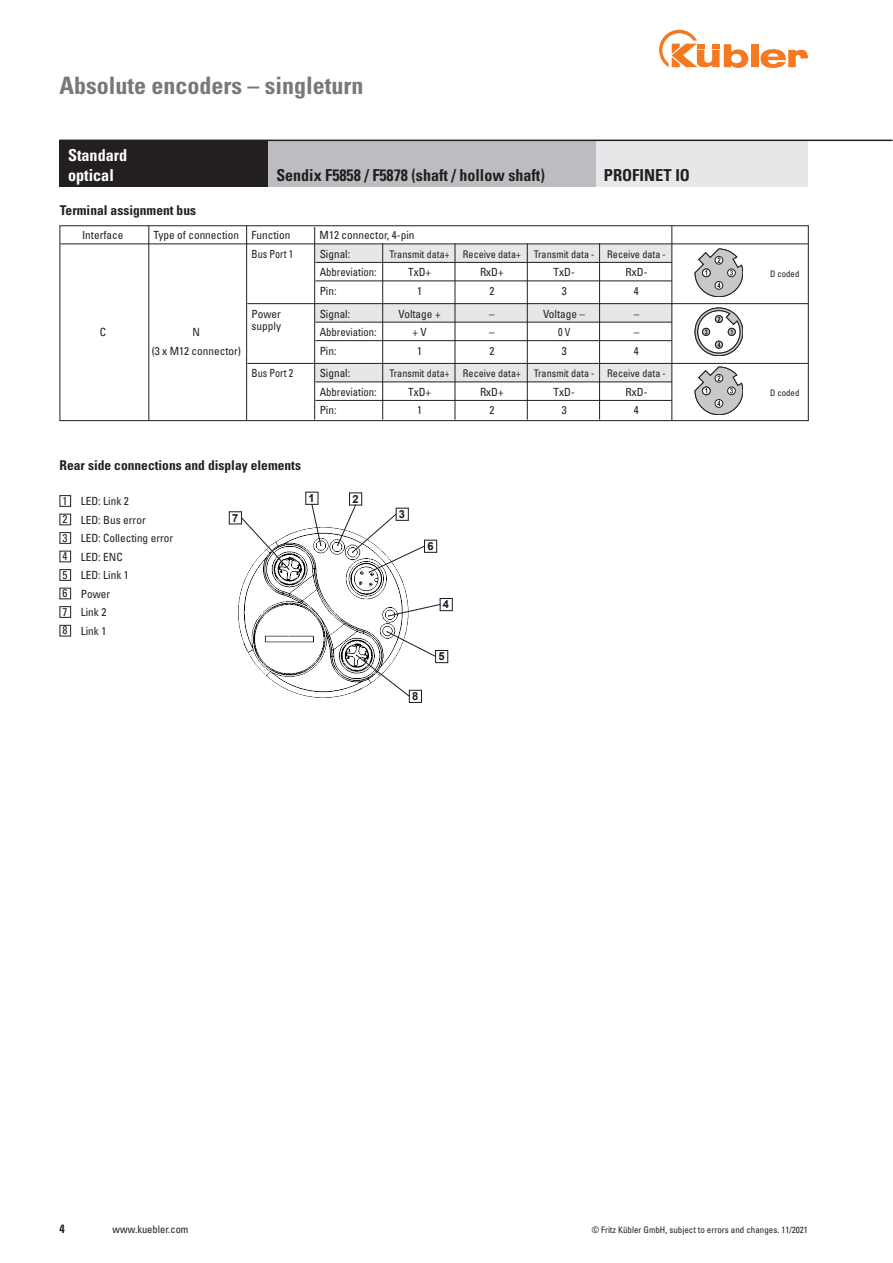
<style>
.page{position:relative;width:893px;height:1263px;background:#fff}
.page>*{position:absolute;margin:0;border:0;box-sizing:border-box;transform-origin:0 0}
.Kapitel{font:700 condensed 24px "Univers LT Std";color:#76787b}
.t1{font:700 condensed 16.5px "Univers";color:#231f20}
.t2{font:700 condensed 16.5px "Univers";color:#fff}
.Bestellschlüssel{font:700 condensed 13.5px "Univers";color:#231f20}
.t3{font:700 condensed 12px "Univers LT Std";color:#231f20}
.Bestellschlüssel-2{font:condensed 11.25px "Univers";color:#231f20}
.Bestellschlüssel-3{font:condensed 11.25px "Univers";color:#231f20;scale:.95 1}
.Bestellschlüssel-4{font:condensed 11.25px "Univers";color:#231f20;scale:.9 1}
.t4{font:700 11.1px "Arial";color:#191924}
.t5{font:condensed 10.5px "Univers";color:#231f20}
.t6{font:condensed 10.5px "Univers LT Std";color:#231f20}
.t7{font:condensed 9px "Univers LT Std";color:#231f20}
.technisch-linie-schw{font:condensed 9px "Univers";color:#231f20}
</style>
<div class="page">
<div style="left:751px;top:44px;width:7px;height:23px;background:#f47921"></div>
<svg style="left:760px;top:49px;width:48px;height:19px"></svg>
<svg style="left:659px;top:30px;width:89px;height:38px"></svg>
<svg style="left:229px;top:492px;width:224px;height:211px"></svg>
<svg style="left:695px;top:308px;width:48px;height:48px"></svg>
<svg style="left:695px;top:249px;width:48px;height:48px"></svg>
<svg style="left:695px;top:367px;width:48px;height:48px"></svg>
<div style="left:595px;top:140px;width:213px;height:47px;background:#e6e7e9"></div>
<div style="left:60px;top:140px;width:208px;height:47px;background:#231f20"></div>
<div style="left:268px;top:140px;width:327px;height:47px;background:#bcbdc0"></div>
<div style="left:315px;top:244px;width:357px;height:19px;background:#e6e7e9"></div>
<div style="left:315px;top:303px;width:357px;height:19px;background:#e6e7e9"></div>
<div style="left:315px;top:363px;width:357px;height:19px;background:#e6e7e9"></div>
<hr style="left:60px;top:244px;width:748px;height:1px;background:#231f20">
<hr style="left:315px;top:262px;width:357px;height:1px;background:#231f20">
<hr style="left:315px;top:281px;width:357px;height:1px;background:#231f20">
<hr style="left:247px;top:303px;width:561px;height:1px;background:#231f20">
<hr style="left:315px;top:322px;width:357px;height:1px;background:#231f20">
<hr style="left:315px;top:340px;width:357px;height:1px;background:#231f20">
<hr style="left:247px;top:363px;width:561px;height:1px;background:#231f20">
<hr style="left:315px;top:382px;width:357px;height:1px;background:#231f20">
<hr style="left:315px;top:400px;width:357px;height:1px;background:#231f20">
<div style="left:60px;top:225px;width:749px;height:196px;border:1px solid #231f20"></div>
<hr style="left:382px;top:243px;width:1px;height:177px;background:#231f20">
<hr style="left:455px;top:243px;width:1px;height:177px;background:#231f20">
<hr style="left:527px;top:243px;width:1px;height:177px;background:#231f20">
<hr style="left:599px;top:243px;width:1px;height:177px;background:#231f20">
<hr style="left:314px;top:227px;width:1px;height:193px;background:#231f20">
<hr style="left:671px;top:225px;width:1px;height:195px;background:#231f20">
<hr style="left:246px;top:226px;width:1px;height:194px;background:#231f20">
<hr style="left:148px;top:226px;width:1px;height:194px;background:#231f20">
<div style="left:60px;top:495px;width:11px;height:12px;border:1px solid #231f20"></div>
<div style="left:60px;top:514px;width:11px;height:11px;border:1px solid #231f20"></div>
<div style="left:60px;top:532px;width:11px;height:12px;border:1px solid #231f20"></div>
<div style="left:60px;top:551px;width:11px;height:11px;border:1px solid #231f20"></div>
<div style="left:60px;top:569px;width:11px;height:12px;border:1px solid #231f20"></div>
<div style="left:60px;top:588px;width:11px;height:11px;border:1px solid #231f20"></div>
<div style="left:60px;top:606px;width:11px;height:12px;border:1px solid #231f20"></div>
<div style="left:60px;top:625px;width:11px;height:11px;border:1px solid #231f20"></div>
<hr style="left:60px;top:140px;width:832px;height:1px;background:#231f20">
<p class="Kapitel" style="left:60px;top:71px;width:305px">Absolute encoders – singleturn</p>
<p class="t2" style="left:68px;top:145px;width:61px">Standard</p>
<p class="t2" style="left:68px;top:165px;width:47px">optical</p>
<p class="t1" style="left:276px;top:165px;width:270px">Sendix F5858 / F5878 (shaft / hollow shaft)</p>
<p class="Bestellschlüssel" style="left:60px;top:202px;width:138px">Terminal assignment bus</p>
<p class="Bestellschlüssel-2" style="left:82px;top:228px;width:43px">Interface</p>
<p class="Bestellschlüssel-2" style="left:154px;top:228px;width:138px">Type of connection Function</p>
<p class="Bestellschlüssel-2" style="left:320px;top:228px;width:96px">M12 connector, 4-pin</p>
<p class="Bestellschlüssel-4" style="left:252px;top:247px;width:48px">Bus Port 1</p>
<p class="Bestellschlüssel-2" style="left:320px;top:247px;width:32px">Signal:</p>
<p class="t5" style="left:390px;top:247px;width:61px">Transmit data+</p>
<p class="t5" style="left:463px;top:247px;width:204px">Receive data+ Transmit data - Receive data -</p>
<p class="Bestellschlüssel-3" style="left:320px;top:265px;width:62px">Abbreviation:</p>
<p class="Bestellschlüssel-2" style="left:408px;top:265px;width:25px">TxD+</p>
<p class="Bestellschlüssel-2" style="left:480px;top:265px;width:25px">RxD+</p>
<p class="Bestellschlüssel-2" style="left:554px;top:265px;width:23px">TxD-</p>
<p class="Bestellschlüssel-2" style="left:625px;top:265px;width:23px">RxD-</p>
<p class="Bestellschlüssel-2" style="left:320px;top:284px;width:18px">Pin:</p>
<p class="Bestellschlüssel-2" style="left:417px;top:284px;width:6px">1</p>
<p class="Bestellschlüssel-2" style="left:489px;top:284px;width:6px">2</p>
<p class="Bestellschlüssel-2" style="left:562px;top:284px;width:6px">3</p>
<p class="Bestellschlüssel-2" style="left:634px;top:284px;width:6px">4</p>
<p class="Bestellschlüssel-2" style="left:252px;top:306px;width:31px">Power</p>
<p class="Bestellschlüssel-2" style="left:320px;top:306px;width:32px">Signal:</p>
<p class="Bestellschlüssel-2" style="left:399px;top:306px;width:44px">Voltage +</p>
<p class="Bestellschlüssel-2" style="left:489px;top:306px;width:7px">–</p>
<p class="Bestellschlüssel-2" style="left:543px;top:306px;width:44px">Voltage –</p>
<p class="Bestellschlüssel-2" style="left:634px;top:306px;width:7px">–</p>
<p class="Bestellschlüssel-2" style="left:100px;top:325px;width:8px">C</p>
<p class="Bestellschlüssel-2" style="left:193px;top:325px;width:9px">N</p>
<p class="Bestellschlüssel-2" style="left:252px;top:319px;width:31px">supply</p>
<p class="Bestellschlüssel-3" style="left:320px;top:325px;width:62px">Abbreviation:</p>
<p class="Bestellschlüssel-2" style="left:412px;top:325px;width:16px">+ V</p>
<p class="Bestellschlüssel-2" style="left:489px;top:325px;width:7px">–</p>
<p class="Bestellschlüssel-4" style="left:558px;top:325px;width:15px">0 V</p>
<p class="Bestellschlüssel-2" style="left:634px;top:325px;width:7px">–</p>
<p class="Bestellschlüssel-2" style="left:152px;top:343px;width:91px">(3 x M12 connector)</p>
<p class="Bestellschlüssel-2" style="left:320px;top:343px;width:18px">Pin:</p>
<p class="Bestellschlüssel-2" style="left:417px;top:343px;width:6px">1</p>
<p class="Bestellschlüssel-2" style="left:489px;top:343px;width:6px">2</p>
<p class="Bestellschlüssel-2" style="left:562px;top:343px;width:6px">3</p>
<p class="Bestellschlüssel-2" style="left:634px;top:343px;width:6px">4</p>
<p class="Bestellschlüssel-4" style="left:252px;top:366px;width:48px">Bus Port 2</p>
<p class="Bestellschlüssel-2" style="left:320px;top:366px;width:32px">Signal:</p>
<p class="t5" style="left:390px;top:367px;width:61px">Transmit data+</p>
<p class="t5" style="left:463px;top:367px;width:204px">Receive data+ Transmit data - Receive data -</p>
<p class="Bestellschlüssel-3" style="left:320px;top:385px;width:62px">Abbreviation:</p>
<p class="Bestellschlüssel-2" style="left:408px;top:385px;width:25px">TxD+</p>
<p class="Bestellschlüssel-2" style="left:480px;top:385px;width:25px">RxD+</p>
<p class="Bestellschlüssel-2" style="left:554px;top:385px;width:23px">TxD-</p>
<p class="Bestellschlüssel-2" style="left:625px;top:385px;width:23px">RxD-</p>
<p class="Bestellschlüssel-2" style="left:320px;top:403px;width:18px">Pin:</p>
<p class="Bestellschlüssel-2" style="left:417px;top:403px;width:6px">1</p>
<p class="Bestellschlüssel-2" style="left:489px;top:403px;width:6px">2</p>
<p class="Bestellschlüssel-2" style="left:562px;top:403px;width:6px">3</p>
<p class="Bestellschlüssel-2" style="left:634px;top:403px;width:6px">4</p>
<p class="t1" style="left:604px;top:165px;width:88px">PROFINET IO</p>
<p class="Bestellschlüssel" style="left:60px;top:457px;width:243px">Rear side connections and display elements</p>
<p class="Bestellschlüssel-2" style="left:62px;top:494px;width:6px">1</p>
<p class="Bestellschlüssel-2" style="left:81px;top:494px;width:50px">LED: Link 2</p>
<p class="Bestellschlüssel-2" style="left:62px;top:512px;width:6px">2</p>
<p class="Bestellschlüssel-2" style="left:81px;top:513px;width:66px">LED: Bus error</p>
<p class="Bestellschlüssel-2" style="left:62px;top:531px;width:6px">3</p>
<p class="Bestellschlüssel-2" style="left:81px;top:531px;width:94px">LED: Collecting error</p>
<p class="Bestellschlüssel-2" style="left:62px;top:549px;width:6px">4</p>
<p class="Bestellschlüssel-2" style="left:81px;top:550px;width:43px">LED: ENC</p>
<p class="Bestellschlüssel-2" style="left:62px;top:568px;width:6px">5</p>
<p class="Bestellschlüssel-2" style="left:81px;top:568px;width:50px">LED: Link 1</p>
<p class="Bestellschlüssel-2" style="left:62px;top:586px;width:6px">6</p>
<p class="Bestellschlüssel-2" style="left:81px;top:587px;width:31px">Power</p>
<p class="Bestellschlüssel-2" style="left:62px;top:605px;width:6px">7</p>
<p class="Bestellschlüssel-2" style="left:81px;top:605px;width:27px">Link 2</p>
<p class="Bestellschlüssel-2" style="left:63px;top:623px;width:6px">8</p>
<p class="Bestellschlüssel-2" style="left:81px;top:624px;width:27px">Link 1</p>
<p class="t4" style="left:232px;top:510px;width:8px">7</p>
<p class="t4" style="left:309px;top:491px;width:8px">1</p>
<p class="t4" style="left:352px;top:492px;width:8px">2</p>
<p class="t4" style="left:399px;top:507px;width:8px">3</p>
<p class="t4" style="left:427px;top:539px;width:8px">6</p>
<p class="t4" style="left:412px;top:689px;width:8px">8</p>
<p class="t4" style="left:443px;top:597px;width:8px">4</p>
<p class="t4" style="left:438px;top:649px;width:8px">5</p>
<p class="technisch-linie-schw" style="left:770px;top:268px;width:31px">D coded</p>
<p class="technisch-linie-schw" style="left:770px;top:387px;width:31px">D coded</p>
<p class="t3" style="left:60px;top:1221px;width:7px">4</p>
<p class="t6" style="left:113px;top:1223px;width:77px">www.kuebler.com</p>
<p class="t7" style="left:592px;top:1224px;width:218px">© Fritz Kübler GmbH, subject to errors and changes. 11/2021</p>
</div>
